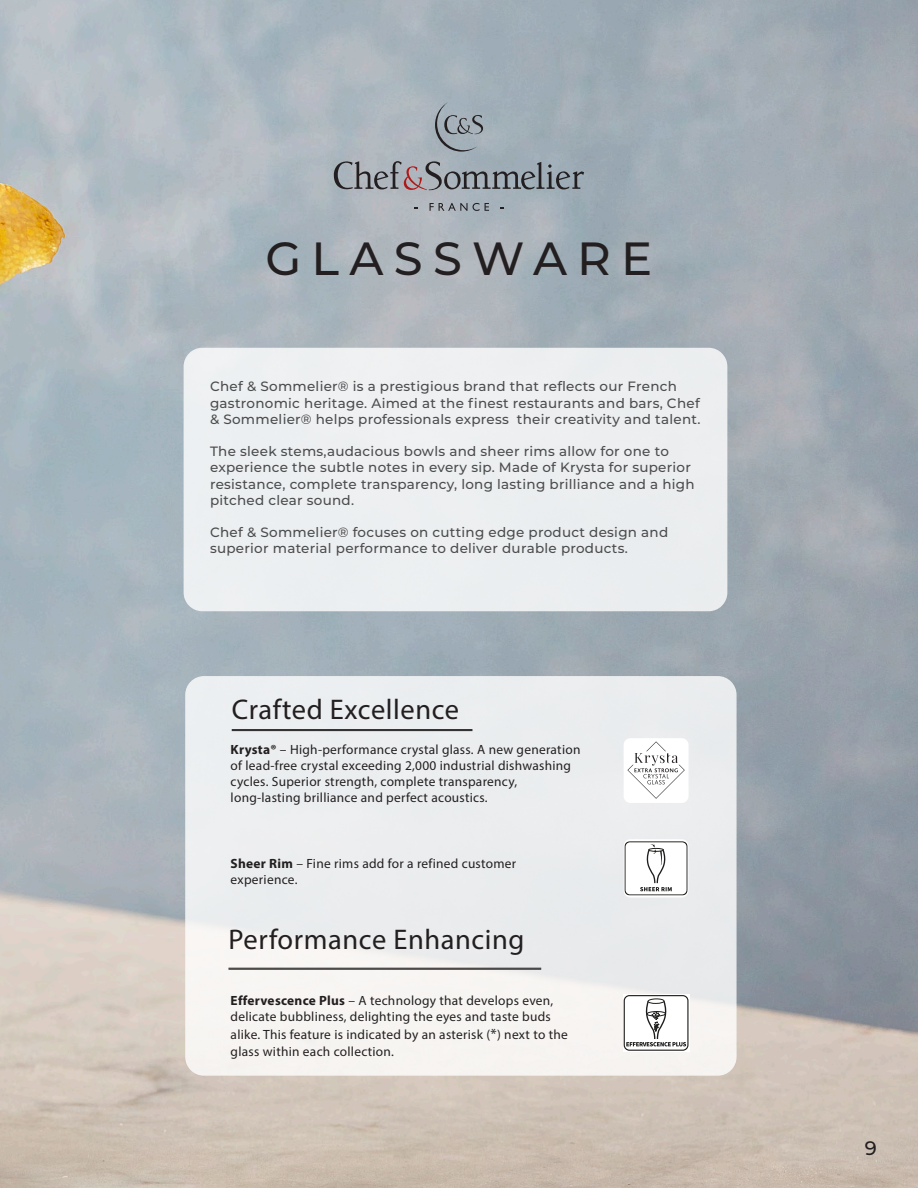
<style>
.page{position:relative;width:918px;height:1188px;background:#fff}
.page>*{position:absolute;margin:0;border:0;box-sizing:border-box;transform-origin:0 0}
.t1{font:500 46.5px "Montserrat";letter-spacing:.22em;color:#231f20}
.t2{font:28.5px "Myriad Pro";letter-spacing:.02em;color:#231f20}
.t3{font:500 19.5px "Montserrat";color:#231f20}
.t4{font:500 13.5px/16.2px "Montserrat";letter-spacing:.02em;color:#4b4c4d}
.t5{font:13.35px/16px "Myriad Pro";letter-spacing:.02em;color:#231f20}
.s1{font-weight:700}
.s2{font-size:15px}
</style>
<div class="page">
<img style="left:0;top:0;width:918px;height:1188px">
<div style="left:186px;top:677px;width:550px;height:398px;background:linear-gradient(to right,#f0f1f1,#ebeced);border-radius:18px"></div>
<div style="left:185px;top:676px;width:552px;height:400px;border:2px solid #fff;border-radius:18px"></div>
<svg style="left:623px;top:994px;width:66px;height:58px"></svg>
<div style="left:624px;top:995px;width:65px;height:56px;border:1px solid #1d1d1b;border-radius:5px"></div>
<div style="left:648px;top:998px;width:17px;height:6px;border:1px solid #1d1d1b;border-radius:50%"></div>
<svg style="left:626px;top:999px;width:60px;height:47px"></svg>
<div style="left:624px;top:839px;width:64px;height:58px;background:#fff;border-radius:7px"></div>
<svg style="left:624px;top:841px;width:64px;height:55px"></svg>
<div style="left:624px;top:738px;width:65px;height:65px;background:#fff;border-radius:7px"></div>
<svg style="left:627px;top:741px;width:58px;height:58px"></svg>
<hr style="left:232px;top:729px;width:240px;height:1px;background:#231f20">
<hr style="left:232px;top:730px;width:240px;height:1px;background:#231f20">
<hr style="left:228px;top:968px;width:313px;height:1px;background:#231f20">
<hr style="left:228px;top:969px;width:313px;height:1px;background:#231f20">
<svg style="left:430px;top:203px;width:59px;height:8px"></svg>
<svg style="left:435px;top:102px;width:48px;height:50px;background:#939da5"></svg>
<svg style="left:334px;top:161px;width:250px;height:29px;background:#8b9097"></svg>
<div style="left:184px;top:349px;width:543px;height:262px;background:#eceff1;border-radius:18px"></div>
<div style="left:184px;top:348px;width:543px;height:263px;border:2px solid #fff;border-radius:18px"></div>
<p class="t1" style="left:266px;top:226px;width:388px">GLASSWARE</p>
<p class="t4" style="left:210px;top:378px;width:492px">Chef &amp; Sommelier® is a prestigious brand that reflects our French gastronomic heritage. Aimed at the finest restaurants and bars, Chef &amp; Sommelier® helps professionals express their creativity and talent.</p>
<p class="t4" style="left:210px;top:443px;width:486px">The sleek stems,audacious bowls and sheer rims allow for one to experience the subtle notes in every sip. Made of Krysta for superior resistance, complete transparency, long lasting brilliance and a high pitched clear sound.</p>
<p class="t4" style="left:210px;top:524px;width:460px">Chef &amp; Sommelier® focuses on cutting edge product design and superior material performance to deliver durable products.</p>
<p class="t2" style="left:232px;top:692px;width:229px">Crafted Excellence</p>
<p class="t5" style="left:231px;top:741px;width:351px"><span class="s1">Krysta®</span> – High-performance crystal glass. A new generation of lead-free crystal exceeding 2,000 industrial dishwashing cycles. Superior strength, complete transparency, long-lasting brilliance and perfect acoustics.</p>
<p class="t5" style="left:231px;top:855px;width:287px"><span class="s1">Sheer Rim</span> – Fine rims add for a refined customer experience.</p>
<p class="t2" style="left:228px;top:922px;width:297px">Performance Enhancing</p>
<p class="t5" style="left:231px;top:993px;width:324px"><span class="s1">Effervescence Plus</span> – A technology that develops even, delicate bubbliness, delighting the eyes and taste buds</p>
<p class="t5" style="left:231px;top:1027px;width:339px">alike. This feature is indicated by an asterisk (<span class="s2">*</span>) next to the glass within each collection.</p>
<p class="t3" style="left:865px;top:1134px;width:14px">9</p>
</div>
